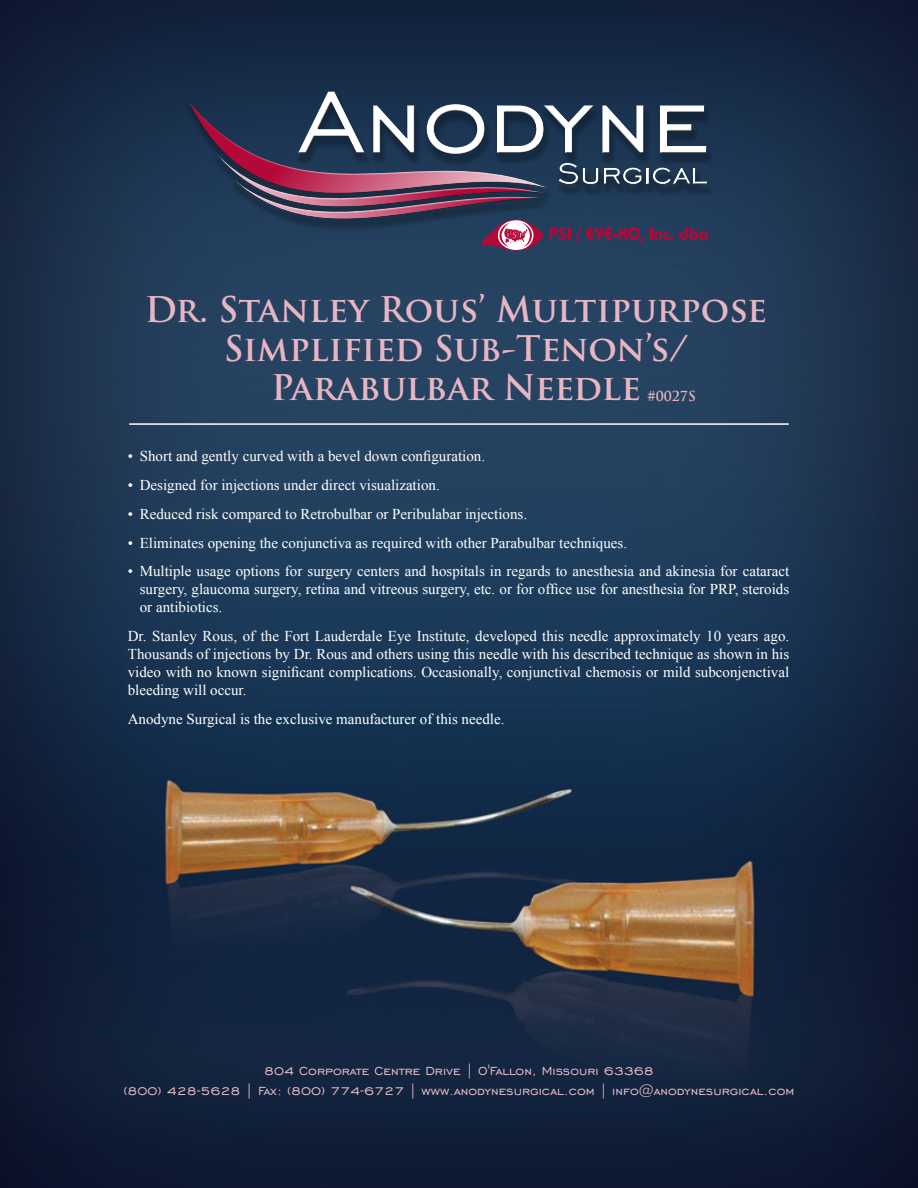
<style>
.page{position:relative;width:918px;height:1188px;background:#fff}
.page>*{position:absolute;margin:0;border:0;box-sizing:border-box;transform-origin:0 0}
.t1{font:700 34.5px/39px "Trajan Pro";color:#e8b5c3;text-align:center}
.t2{font:700 18px "Bauhaus IT Cby BT";color:#b30838}
.t3{font:15px/18px "Times New Roman";color:#fff;text-align:justify}
.t4{font:15px/19.5px "Engravers Gothic BT";color:#ecc1cd;text-align:center}
.t5{font:700 13.5px "Trajan Pro";color:#e8b5c3}
</style>
<div class="page">
<img style="left:0;top:0;width:918px;height:1188px">
<hr style="left:129px;top:423px;width:660px;height:2px;background:#fff">
<div style="left:185px;top:94px;width:529px;height:138px;background:#000;opacity:.25"></div>
<div style="left:189px;top:91px;width:520px;height:129px;background:#000;opacity:.75"></div>
<svg style="left:189px;top:92px;width:455px;height:159px;background:#474a64"></svg>
<svg style="left:650px;top:227px;width:23px;height:13px"></svg>
<p class="t2" style="left:679px;top:222px;width:32px">dba</p>
<h1 class="t1" style="left:145px;top:291px;width:624px">Dr. Stanley Rous’ Multipurpose<br>Simplified Sub-Tenon’s/<br>Parabulbar Needle</h1>
<p class="t5" style="left:648px;top:387px;width:50px">#0027S</p>
<p class="t3" style="left:128px;top:447px;width:359px">• Short and gently curved with a bevel down configuration.</p>
<p class="t3" style="left:128px;top:476px;width:313px">• Designed for injections under direct visualization.</p>
<p class="t3" style="left:128px;top:505px;width:401px">• Reduced risk compared to Retrobulbar or Peribulabar injections.</p>
<p class="t3" style="left:128px;top:533px;width:501px">• Eliminates opening the conjunctiva as required with other Parabulbar techniques.</p>
<p class="t3" style="left:140px;top:562px;width:651px;text-indent:-12px">• Multiple usage options for surgery centers and hospitals in regards to anesthesia and akinesia for cataract surgery, glaucoma surgery, retina and vitreous surgery, etc. or for office use for anesthesia for PRP, steroids or antibiotics.</p>
<p class="t3" style="left:128px;top:627px;width:663px">Dr. Stanley Rous, of the Fort Lauderdale Eye Institute, developed this needle approximately 10 years ago.<br>Thousands of injections by Dr. Rous and others using this needle with his described technique as shown in his video with no known significant complications. Occasionally, conjunctival chemosis or mild subconjenctival bleeding will occur.</p>
<p class="t3" style="left:128px;top:710px;width:378px">Anodyne Surgical is the exclusive manufacturer of this needle.</p>
<p class="t4" style="left:123px;top:1061px;width:673px">804 Corporate Centre Drive | O'Fallon, Missouri 63368<br>(800) 428-5628 | Fax: (800) 774-6727 | www.anodynesurgical.com | info@anodynesurgical.com</p>
</div>
